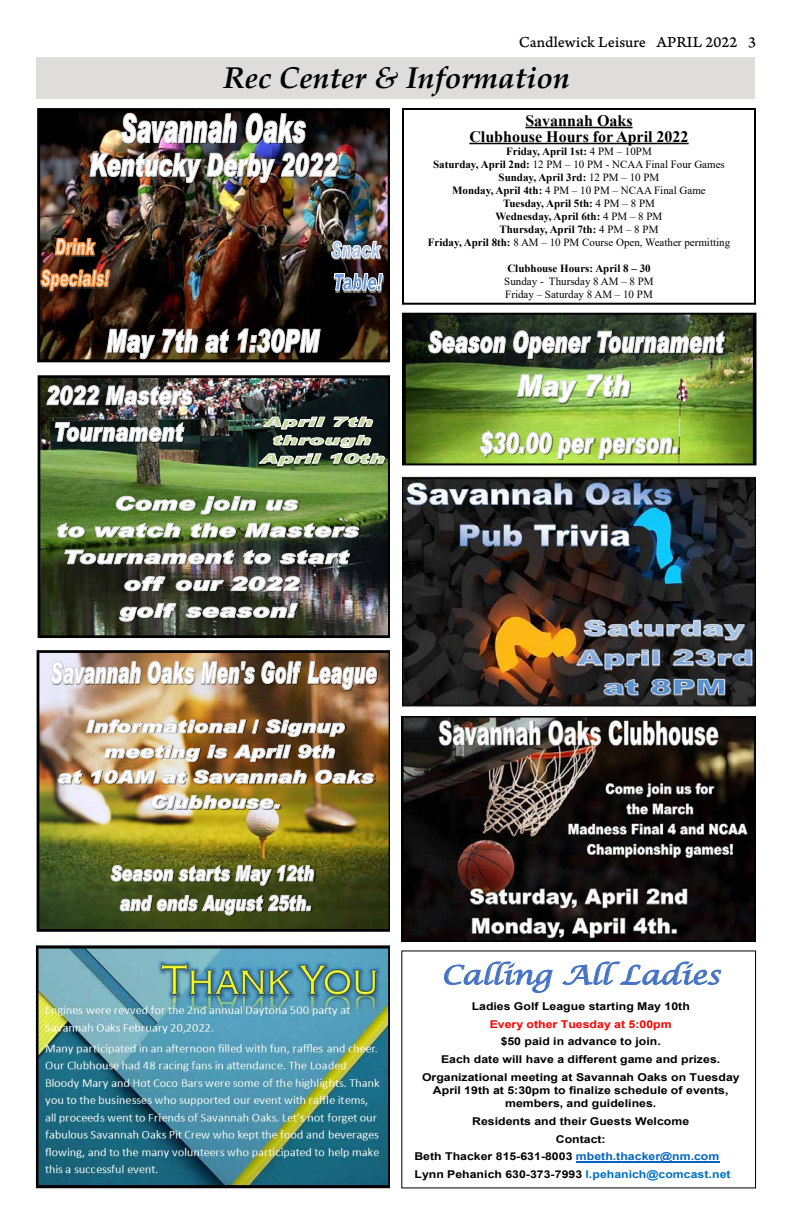
<style>
.page{position:relative;width:792px;height:1224px;background:#fff}
.page>*{position:absolute;margin:0;border:0;box-sizing:border-box;transform-origin:0 0}
.t1{font:italic 700 30px "Palatino Linotype";color:#000}
.t2{font:italic 25.9px "Lucida Calligraphy";color:#4472c4;scale:1.14 1}
.t3{font:700 16px/16px "Times New Roman";color:#000;text-align:center}
.t4{font:16px "Arno Pro Caption";color:#000}
.t5{font:700 11px/13px "Times New Roman";color:#000;text-align:center}
.t6{font:11px/13px "Times New Roman";color:#000}
.t7{font:700 10.7px/17.7px "Arial";letter-spacing:.005em;color:#000;text-align:center;scale:1.14 1}
.t8{font:700 10.7px "Arial";color:#f00;scale:1.14 1}
.s1{font-weight:400}
.s2{color:#0563c1}
.s3{color:#0070c0}
</style>
<div class="page">
<div style="left:36px;top:57px;width:720px;height:42px;background:#dfdddc"></div>
<img style="left:41px;top:112px;width:345px;height:246px">
<div style="left:37px;top:108px;width:353px;height:254px;border:3px solid #000"></div>
<img style="left:201px;top:153px;width:138px;height:30px">
<img style="left:90px;top:153px;width:111px;height:30px">
<img style="left:207px;top:153px;width:68px;height:30px">
<svg style="left:281px;top:153px;width:56px;height:24px"></svg>
<img style="left:108px;top:329px;width:214px;height:31px">
<svg style="left:107px;top:329px;width:48px;height:30px"></svg>
<svg style="left:162px;top:329px;width:36px;height:24px"></svg>
<svg style="left:205px;top:329px;width:24px;height:24px"></svg>
<svg style="left:238px;top:329px;width:82px;height:24px"></svg>
<img style="left:40px;top:237px;width:71px;height:55px">
<img style="left:332px;top:291px;width:52px;height:1px">
<svg style="left:331px;top:240px;width:53px;height:51px;background:#6f717c"></svg>
<img style="left:123px;top:114px;width:184px;height:30px">
<svg style="left:121px;top:113px;width:116px;height:30px"></svg>
<svg style="left:246px;top:113px;width:60px;height:30px"></svg>
<img style="left:38px;top:375px;width:352px;height:263px">
<img style="left:48px;top:386px;width:146px;height:56px">
<svg style="left:47px;top:385px;width:52px;height:20px"></svg>
<svg style="left:106px;top:386px;width:87px;height:19px"></svg>
<svg style="left:55px;top:422px;width:129px;height:20px"></svg>
<img style="left:58px;top:497px;width:302px;height:125px">
<svg style="left:116px;top:496px;width:79px;height:15px"></svg>
<svg style="left:201px;top:496px;width:55px;height:18px"></svg>
<svg style="left:266px;top:500px;width:32px;height:11px"></svg>
<svg style="left:57px;top:523px;width:28px;height:14px"></svg>
<svg style="left:95px;top:523px;width:86px;height:14px"></svg>
<svg style="left:191px;top:523px;width:45px;height:14px"></svg>
<svg style="left:245px;top:523px;width:114px;height:14px"></svg>
<svg style="left:64px;top:550px;width:170px;height:14px"></svg>
<svg style="left:243px;top:550px;width:28px;height:14px"></svg>
<svg style="left:280px;top:550px;width:70px;height:14px"></svg>
<svg style="left:124px;top:576px;width:41px;height:15px"></svg>
<svg style="left:176px;top:580px;width:48px;height:11px"></svg>
<svg style="left:231px;top:576px;width:69px;height:15px"></svg>
<svg style="left:119px;top:603px;width:57px;height:18px"></svg>
<svg style="left:186px;top:602px;width:112px;height:16px"></svg>
<svg style="left:257px;top:416px;width:129px;height:51px;background:#5b675a"></svg>
<img style="left:37px;top:650px;width:353px;height:282px">
<img style="left:52px;top:662px;width:326px;height:28px">
<svg style="left:51px;top:661px;width:90px;height:23px"></svg>
<svg style="left:148px;top:661px;width:107px;height:23px"></svg>
<svg style="left:261px;top:661px;width:40px;height:23px"></svg>
<svg style="left:308px;top:661px;width:69px;height:29px"></svg>
<img style="left:112px;top:866px;width:203px;height:50px">
<svg style="left:111px;top:865px;width:62px;height:16px"></svg>
<svg style="left:179px;top:865px;width:135px;height:21px"></svg>
<svg style="left:120px;top:895px;width:191px;height:20px"></svg>
<img style="left:59px;top:720px;width:316px;height:89px">
<svg style="left:86px;top:719px;width:160px;height:14px"></svg>
<svg style="left:252px;top:720px;width:7px;height:13px"></svg>
<svg style="left:266px;top:719px;width:79px;height:18px"></svg>
<svg style="left:104px;top:745px;width:96px;height:17px"></svg>
<svg style="left:207px;top:745px;width:20px;height:13px"></svg>
<svg style="left:233px;top:745px;width:58px;height:17px"></svg>
<svg style="left:298px;top:745px;width:37px;height:13px"></svg>
<svg style="left:58px;top:770px;width:24px;height:14px"></svg>
<svg style="left:91px;top:770px;width:65px;height:14px"></svg>
<svg style="left:162px;top:770px;width:24px;height:14px"></svg>
<svg style="left:194px;top:770px;width:113px;height:14px"></svg>
<svg style="left:315px;top:770px;width:59px;height:14px"></svg>
<svg style="left:151px;top:795px;width:129px;height:14px"></svg>
<img style="left:35px;top:942px;width:355px;height:250px">
<hr style="left:576px;top:1162px;width:144px;height:1px;background:#0563c1">
<img style="left:405px;top:316px;width:348px;height:146px">
<img style="left:430px;top:331px;width:296px;height:28px">
<svg style="left:428px;top:331px;width:78px;height:22px"></svg>
<svg style="left:513px;top:331px;width:78px;height:28px"></svg>
<svg style="left:597px;top:331px;width:128px;height:22px"></svg>
<img style="left:577px;top:375px;width:54px;height:28px">
<svg style="left:517px;top:374px;width:60px;height:29px"></svg>
<svg style="left:586px;top:374px;width:44px;height:23px"></svg>
<img style="left:481px;top:431px;width:198px;height:29px">
<svg style="left:480px;top:431px;width:198px;height:28px"></svg>
<div style="left:402px;top:313px;width:354px;height:152px;border:2px solid #000"></div>
<hr style="left:525px;top:127px;width:108px;height:1px;background:#000">
<hr style="left:469px;top:143px;width:220px;height:1px;background:#000">
<div style="left:402px;top:108px;width:354px;height:197px;border:2px solid #000"></div>
<img style="left:402px;top:474px;width:354px;height:234px">
<img style="left:401px;top:716px;width:355px;height:226px">
<h3 class="t4" style="left:519px;top:32px;width:239px">Candlewick Leisure APRIL 2022 3</h3>
<h1 class="t1" style="left:223px;top:56px;width:348px">Rec Center &amp; Information</h1>
<h3 class="t3" style="left:469px;top:112px;width:221px">Savannah Oaks<br>Clubhouse Hours for April 2022</h3>
<p class="t5" style="left:428px;top:144px;width:304px">Friday, April 1st: <span class="s1">4 PM – 10PM<br></span>Saturday, April 2nd: <span class="s1">12 PM – 10 PM - NCAA Final Four Games </span>Sunday, April 3rd: <span class="s1">12 PM – 10 PM<br></span>Monday, April 4th: <span class="s1">4 PM – 10 PM – NCAA Final Game<br></span>Tuesday, April 5th: <span class="s1">4 PM – 8 PM<br></span>Wednesday, April 6th: <span class="s1">4 PM – 8 PM<br></span>Thursday, April 7th: <span class="s1">4 PM – 8 PM<br></span>Friday, April 8th: <span class="s1">8 AM – 10 PM Course Open, Weather permitting</span></p>
<p class="t5" style="left:507px;top:261px;width:145px">Clubhouse Hours: April 8 – 30</p>
<p class="t6" style="left:504px;top:274px;width:151px">Sunday - Thursday 8 AM – 8 PM<br>Friday – Saturday 8 AM – 10 PM</p>
<h2 class="t2" style="left:441px;top:959px;width:246px">Calling All Ladies</h2>
<p class="t7" style="left:472px;top:997px;width:193px">Ladies Golf League starting May 10th</p>
<p class="t8" style="left:490px;top:1016px;width:161px">Every other Tuesday at 5:00pm</p>
<p class="t7" style="left:422px;top:1033px;width:280px">$50 paid in advance to join.<br>Each date will have a different game and prizes.<br>Organizational meeting at Savannah Oaks on Tuesday</p>
<p class="t7" style="left:433px;top:1084px;width:261px;line-height:13.3px">April 19th at 5:30pm to finalize schedule of events, members, and guidelines.</p>
<p class="t7" style="left:472px;top:1113px;width:192px">Residents and their Guests Welcome</p>
<p class="t7" style="left:556px;top:1130px;width:45px">Contact:</p>
<p class="t7" style="left:414px;top:1148px;width:269px">Beth Thacker 815-631-8003 <span class="s2">mbeth.thacker@nm.com</span></p>
<p class="t7" style="left:414px;top:1166px;width:279px">Lynn Pehanich 630-373-7993 <span class="s3">l.pehanich@comcast.net</span></p>
</div>
